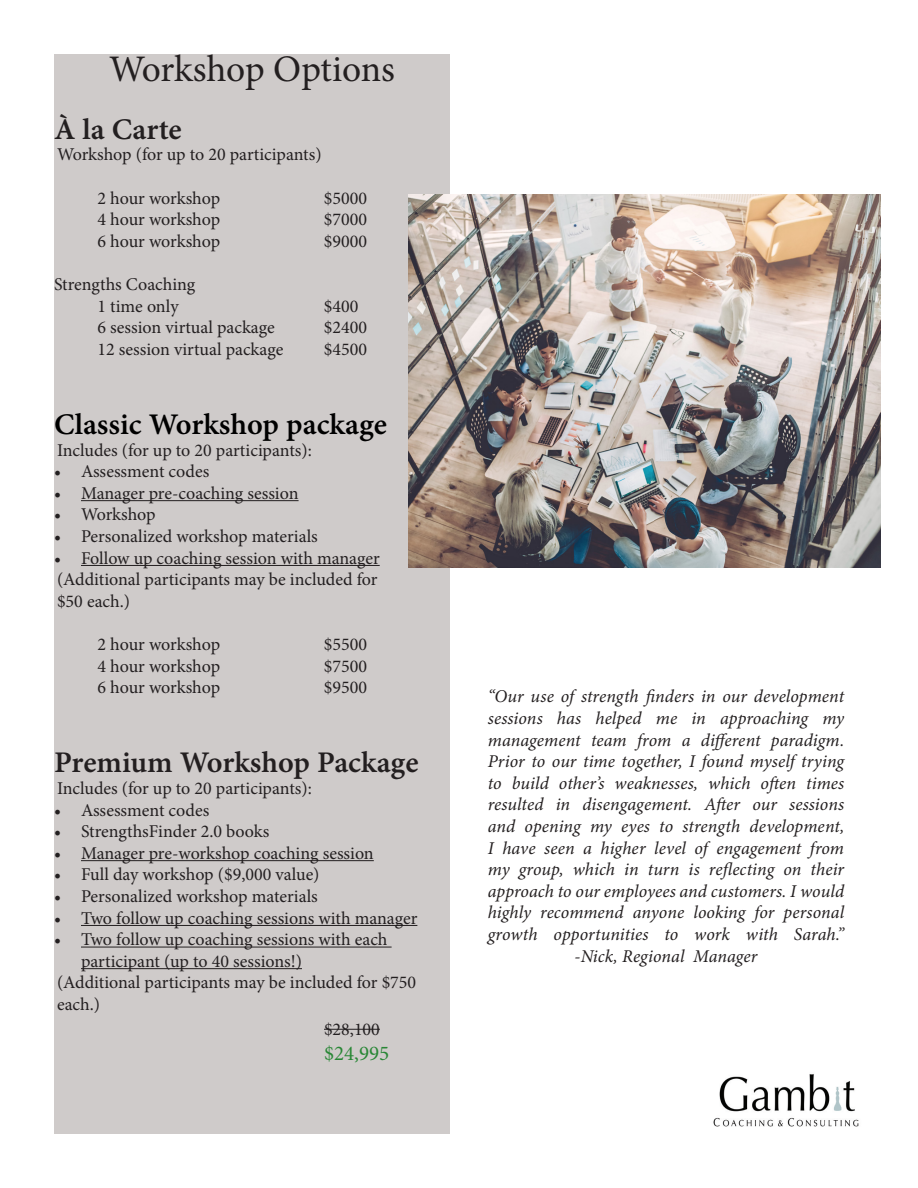
<style>
.page{position:relative;width:918px;height:1188px;background:#fff}
.page>*{position:absolute;margin:0;border:0;box-sizing:border-box;transform-origin:0 0}
.t1{font:37.5px "Minion Pro";letter-spacing:-.005em;color:#231f20}
.t2{font:30px "Minion Pro Semibold Capt";color:#231f20}
.t3{font:30px "Minion Pro Semibold Capt";color:#000}
.t4{font:21px "Minion Pro";color:#298736}
.t5{font:18px/21.6px "Minion Pro";color:#231f20}
.t6{font:italic 18px/21.6px "Minion Pro";color:#231f20;text-align:center}
</style>
<div class="page">
<img style="left:713px;top:1074px;width:146px;height:53px">
<div style="left:54px;top:54px;width:396px;height:1080px;background:#cfcbca"></div>
<hr style="left:81px;top:500px;width:218px;height:1px;background:#231f20">
<hr style="left:81px;top:565px;width:299px;height:1px;background:#231f20">
<hr style="left:81px;top:860px;width:293px;height:1px;background:#231f20">
<hr style="left:81px;top:925px;width:336px;height:1px;background:#231f20">
<hr style="left:81px;top:947px;width:311px;height:1px;background:#231f20">
<hr style="left:81px;top:968px;width:221px;height:1px;background:#231f20">
<hr style="left:324px;top:1029px;width:56px;height:1px;background:#231f20">
<img style="left:409px;top:194px;width:472px;height:373px">
<h1 class="t1" style="left:109px;top:44px;width:287px">Workshop Options</h1>
<h2 class="t2" style="left:54px;top:108px;width:129px">À la Carte</h2>
<p class="t5" style="left:57px;top:144px;width:266px">Workshop (for up to 20 participants)</p>
<p class="t5" style="left:98px;top:187px;width:124px">2 hour workshop</p>
<p class="t5" style="left:324px;top:187px;width:45px">$5000</p>
<p class="t5" style="left:98px;top:209px;width:124px">4 hour workshop</p>
<p class="t5" style="left:324px;top:209px;width:45px">$7000</p>
<p class="t5" style="left:98px;top:230px;width:124px">6 hour workshop</p>
<p class="t5" style="left:324px;top:230px;width:45px">$9000</p>
<p class="t5" style="left:98px;top:274px;width:99px;text-indent:-44px">Strengths Coaching<br>1 time only</p>
<p class="t5" style="left:324px;top:295px;width:36px">$400</p>
<p class="t5" style="left:98px;top:317px;width:179px">6 session virtual package</p>
<p class="t5" style="left:324px;top:317px;width:45px">$2400</p>
<p class="t5" style="left:98px;top:338px;width:187px">12 session virtual package</p>
<p class="t5" style="left:324px;top:338px;width:45px">$4500</p>
<h2 class="t3" style="left:54px;top:403px;width:335px">Classic Workshop package</h2>
<p class="t5" style="left:57px;top:439px;width:256px">Includes (for up to 20 participants):</p>
<p class="t5" style="left:54px;top:461px;width:157px">• Assessment codes</p>
<p class="t5" style="left:54px;top:482px;width:246px">• Manager pre-coaching session</p>
<p class="t5" style="left:54px;top:504px;width:103px">• Workshop</p>
<p class="t5" style="left:54px;top:526px;width:265px">• Personalized workshop materials</p>
<p class="t5" style="left:54px;top:547px;width:327px;text-align:justify">• Follow up coaching session with manager (Additional participants may be included for $50 each.)</p>
<p class="t5" style="left:98px;top:634px;width:124px">2 hour workshop</p>
<p class="t5" style="left:324px;top:634px;width:45px">$5500</p>
<p class="t5" style="left:98px;top:655px;width:124px">4 hour workshop</p>
<p class="t5" style="left:324px;top:655px;width:45px">$7500</p>
<p class="t5" style="left:98px;top:677px;width:124px">6 hour workshop</p>
<p class="t5" style="left:324px;top:677px;width:45px">$9500</p>
<h2 class="t2" style="left:54px;top:742px;width:366px">Premium Workshop Package</h2>
<p class="t5" style="left:57px;top:778px;width:256px">Includes (for up to 20 participants):</p>
<p class="t5" style="left:54px;top:799px;width:157px">• Assessment codes</p>
<p class="t5" style="left:54px;top:821px;width:217px">• StrengthsFinder 2.0 books</p>
<p class="t5" style="left:54px;top:842px;width:321px">• Manager pre-workshop coaching session</p>
<p class="t5" style="left:54px;top:864px;width:267px">• Full day workshop ($9,000 value)</p>
<p class="t5" style="left:54px;top:886px;width:265px">• Personalized workshop materials</p>
<p class="t5" style="left:54px;top:907px;width:365px">• Two follow up coaching sessions with manager</p>
<p class="t5" style="left:54px;top:929px;width:335px">• Two follow up coaching sessions with each</p>
<p class="t5" style="left:81px;top:950px;width:223px">participant (up to 40 sessions!)</p>
<p class="t5" style="left:57px;top:972px;width:361px">(Additional participants may be included for $750</p>
<p class="t5" style="left:57px;top:994px;width:45px">each.)</p>
<p class="t5" style="left:324px;top:1019px;width:57px">$28,100</p>
<p class="t4" style="left:324px;top:1040px;width:67px">$24,995</p>
<p class="t6" style="left:488px;top:686px;width:358px">“Our use of strength finders in our development sessions has helped me in approaching my management team from a different paradigm.<br>Prior to our time together, I found myself trying to build other’s weaknesses, which often times resulted in disengagement. After our sessions and opening my eyes to strength development, I have seen a higher level of engagement from my group, which in turn is reflecting on their approach to our employees and customers. I would highly recommend anyone looking for personal growth opportunities to work with Sarah.” -Nick, Regional Manager</p>
</div>
